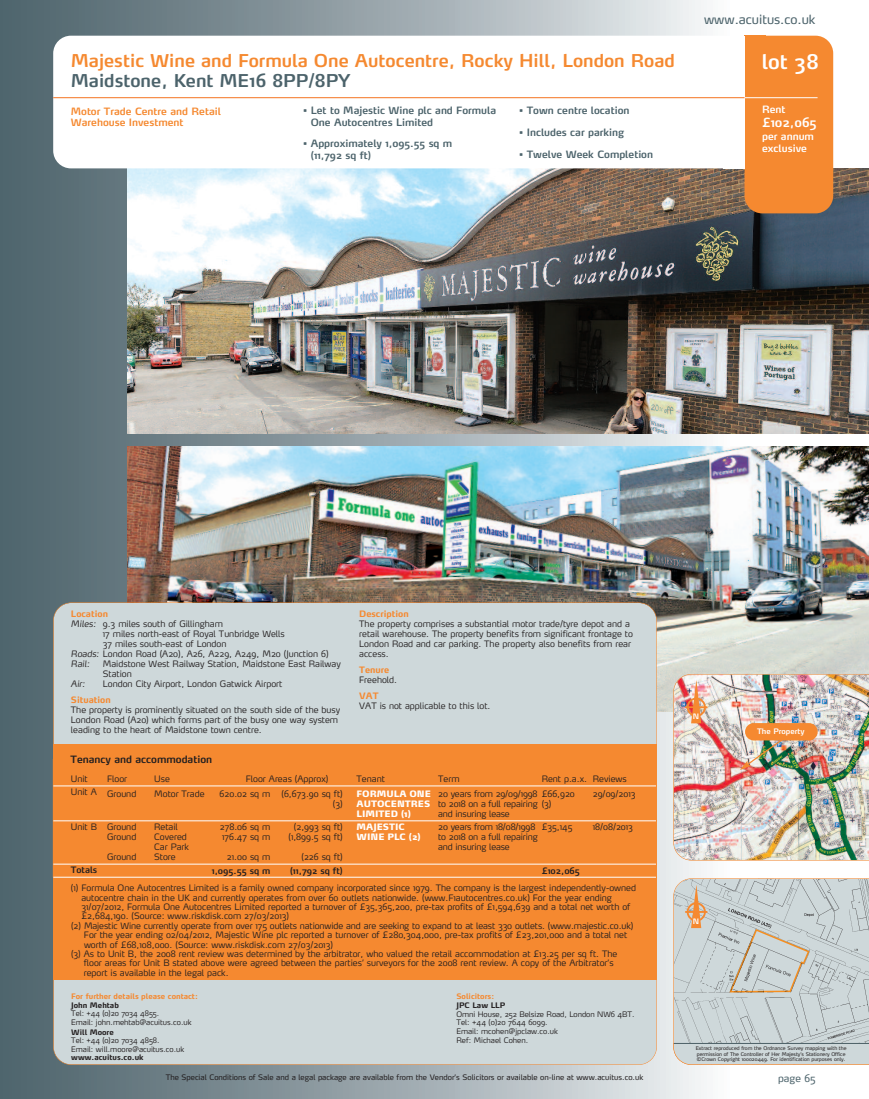
<style>
.page{position:relative;width:869px;height:1099px;background:#fff}
.page>*{position:absolute;margin:0;border:0;box-sizing:border-box;transform-origin:0 0}
.t1{font:600 20px "Max";color:#fff}
.t2{font:600 17.5px "Max";color:#f58930}
.t3{font:600 17.5px "Max";color:#4c636b}
.t4{font:12.5px "Max";color:#4c636b}
.t5{font:600 12.5px "Max";color:#fff}
.t6{font:600 10px/11.2px "Max";color:#4c636b}
.t7{font:600 10px/11.2px "Max";color:#f58930}
.t8{font:600 10px "Max";color:#231f20}
.t9{font:600 10px/12px "Max";color:#fff}
.t10{font:10px "Max";color:#4c636b}
.t11{font:300 8.75px/10px "Max";color:#231f20}
.t12{font:900 8.75px/10px "Max";color:#fff;text-align:justify}
.t13{font:700 8.75px "Max";color:#f58930}
.t14{font:600 8.75px "Max";color:#231f20}
.t15{font:italic 300 8.75px "Max";color:#231f20}
.t16{font:300 7.5px/8.8px "Max";color:#231f20}
.t17{font:7.5px "Max";color:#231f20}
.t18{font:700 7.5px "Max";color:#231f20}
.t19{font:700 7.5px "Max";color:#f58930}
.t20{font:600 7.5px "Max";color:#fff}
.t21{font:600 7.38px "Max";color:#fff}
.t22{font:5px/5.6px "Max";color:#231f20}
.s1{font-style:italic}
</style>
<div class="page">
<div style="left:0;top:0;width:733px;height:1098px;background:linear-gradient(to right,#475d66,#f2f1f1)"></div>
<img style="left:128px;top:168px;width:740px;height:265px">
<img style="left:128px;top:446px;width:740px;height:265px">
<div style="left:744px;top:36px;width:88px;height:177px;background:#f58930;border-radius:18px"></div>
<div style="left:744px;top:36px;width:21px;height:14px;background:#f58930"></div>
<div style="left:53px;top:36px;width:691px;height:132px;background:#fff;border-radius:18px"></div>
<hr style="left:735px;top:97px;width:82px;height:1px;background:#fff">
<div style="left:722px;top:36px;width:22px;height:132px;background:#fff"></div>
<hr style="left:53px;top:97px;width:691px;height:1px;background:#f47321">
<div style="left:54px;top:603px;width:602px;height:461px;background:#ced8da;border-radius:18px"></div>
<div style="left:53px;top:744px;width:603px;height:235px;background:#f58930"></div>
<hr style="left:53px;top:785px;width:602px;height:1px;background:#fff">
<hr style="left:53px;top:820px;width:602px;height:1px;background:#fff">
<hr style="left:53px;top:863px;width:602px;height:1px;background:#fff">
<hr style="left:53px;top:877px;width:602px;height:1px;background:#fff">
<svg style="left:673px;top:878px;width:195px;height:186px;background:#c9cfce"></svg>
<img style="left:673px;top:674px;width:195px;height:186px">
<h2 class="t2" style="left:71px;top:54px;width:605px">Majestic Wine and Formula One Autocentre, Rocky Hill, London Road</h2>
<h2 class="t3" style="left:71px;top:74px;width:281px">Maidstone, Kent ME16 8PP/8PY</h2>
<p class="t7" style="left:71px;top:106px;width:152px">Motor Trade Centre and Retail<br>Warehouse Investment</p>
<p class="t6" style="left:310px;top:106px;width:187px;text-indent:-7px">• Let to Majestic Wine plc and Formula<br>One Autocentres Limited</p>
<p class="t6" style="left:310px;top:139px;width:143px;text-indent:-7px">• Approximately 1,095.55 sq m (11,792 sq ft)</p>
<p class="t6" style="left:519px;top:106px;width:112px">• Town centre location</p>
<p class="t6" style="left:519px;top:128px;width:106px">• Includes car parking</p>
<p class="t6" style="left:519px;top:150px;width:135px">• Twelve Week Completion</p>
<h3 class="t4" style="left:703px;top:15px;width:113px">www.acuitus.co.uk</h3>
<h1 class="t1" style="left:761px;top:54px;width:58px">lot 38</h1>
<p class="t9" style="left:761px;top:105px;width:25px">Rent</p>
<h3 class="t5" style="left:761px;top:118px;width:56px">£102,065</h3>
<p class="t9" style="left:761px;top:132px;width:53px">per annum exclusive</p>
<p class="t13" style="left:71px;top:610px;width:38px">Location</p>
<p class="t11" style="left:71px;top:619px;width:153px"><span class="s1">Miles:</span> 9.3 miles south of Gillingham</p>
<p class="t11" style="left:103px;top:629px;width:183px">17 miles north-east of Royal Tunbridge Wells</p>
<p class="t11" style="left:103px;top:639px;width:125px">37 miles south-east of London</p>
<p class="t11" style="left:71px;top:649px;width:259px"><span class="s1">Roads:</span> London Road (A20), A26, A229, A249, M20 (Junction 6)</p>
<p class="t15" style="left:71px;top:660px;width:20px">Rail:</p>
<p class="t11" style="left:103px;top:659px;width:239px">Maidstone West Railway Station, Maidstone East Railway<br>Station</p>
<p class="t15" style="left:71px;top:680px;width:16px">Air:</p>
<p class="t11" style="left:103px;top:679px;width:181px">London City Airport, London Gatwick Airport</p>
<p class="t13" style="left:71px;top:696px;width:41px">Situation</p>
<p class="t11" style="left:71px;top:705px;width:271px">The property is prominently situated on the south side of the busy<br>London Road (A20) which forms part of the busy one way system leading to the heart of Maidstone town centre.</p>
<p class="t8" style="left:71px;top:756px;width:143px">Tenancy and accommodation</p>
<p class="t13" style="left:359px;top:610px;width:51px">Description</p>
<p class="t11" style="left:359px;top:619px;width:275px">The property comprises a substantial motor trade/tyre depot and a retail warehouse. The property benefits from significant frontage to London Road and car parking. The property also benefits from rear access.</p>
<p class="t13" style="left:359px;top:666px;width:31px">Tenure</p>
<p class="t11" style="left:359px;top:675px;width:39px">Freehold.</p>
<p class="t13" style="left:359px;top:692px;width:21px">VAT</p>
<p class="t11" style="left:359px;top:701px;width:133px">VAT is not applicable to this lot.</p>
<p class="t11" style="left:71px;top:774px;width:18px">Unit</p>
<p class="t11" style="left:107px;top:774px;width:22px">Floor</p>
<p class="t11" style="left:154px;top:774px;width:17px">Use</p>
<p class="t11" style="left:246px;top:774px;width:84px">Floor Areas (Approx)</p>
<p class="t11" style="left:356px;top:774px;width:30px">Tenant</p>
<p class="t11" style="left:438px;top:774px;width:23px">Term</p>
<p class="t11" style="left:541px;top:774px;width:87px">Rent p.a.x. Reviews</p>
<p class="t11" style="left:71px;top:789px;width:67px">Unit A Ground</p>
<p class="t11" style="left:154px;top:789px;width:52px">Motor Trade</p>
<p class="t11" style="left:219px;top:789px;width:52px">620.02 sq m</p>
<p class="t11" style="left:281px;top:789px;width:63px;text-align:right">(6,673.90 sq ft) (3)</p>
<p class="t12" style="left:356px;top:789px;width:76px">FORMULA ONE AUTOCENTRES LIMITED (1)</p>
<p class="t11" style="left:438px;top:789px;width:115px">20 years from 29/09/1998<br>to 2018 on a full repairing (3) and insuring lease</p>
<p class="t11" style="left:541px;top:789px;width:35px">£66,920</p>
<p class="t11" style="left:592px;top:789px;width:44px">29/09/2013</p>
<p class="t11" style="left:71px;top:822px;width:67px;text-align:right">Unit B Ground<br>Ground</p>
<p class="t11" style="left:107px;top:852px;width:31px">Ground</p>
<p class="t11" style="left:154px;top:822px;width:36px">Retail<br>Covered<br>Car Park<br>Store</p>
<p class="t11" style="left:220px;top:822px;width:52px">278.06 sq m<br>176.47 sq m</p>
<p class="t11" style="left:227px;top:852px;width:45px">21.00 sq m</p>
<p class="t11" style="left:288px;top:822px;width:56px;text-align:right">(2,993 sq ft) (1,899.5 sq ft)</p>
<p class="t11" style="left:301px;top:852px;width:43px">(226 sq ft)</p>
<p class="t12" style="left:356px;top:822px;width:66px">MAJESTIC<br>WINE PLC (2)</p>
<p class="t11" style="left:438px;top:822px;width:101px">20 years from 18/08/1998 to 2018 on a full repairing and insuring lease</p>
<p class="t11" style="left:541px;top:822px;width:32px">£35,145</p>
<p class="t11" style="left:592px;top:822px;width:41px">18/08/2013</p>
<p class="t14" style="left:71px;top:867px;width:28px">Totals</p>
<p class="t14" style="left:212px;top:867px;width:60px">1,095.55 sq m</p>
<p class="t14" style="left:290px;top:867px;width:54px">(11,792 sq ft)</p>
<p class="t14" style="left:541px;top:867px;width:40px">£102,065</p>
<p class="t11" style="left:71px;top:883px;width:566px">(1) Formula One Autocentres Limited is a family owned company incorporated since 1979. The company is the largest independently-owned</p>
<p class="t11" style="left:81px;top:893px;width:531px">autocentre chain in the UK and currently operates from over 60 outlets nationwide. (www.F1autocentres.co.uk) For the year ending</p>
<p class="t11" style="left:81px;top:902px;width:550px">31/07/2012, Formula One Autocentres Limited reported a turnover of £35,365,200, pre-tax profits of £1,594,639 and a total net worth of</p>
<p class="t11" style="left:81px;top:912px;width:209px">£2,684,190. (Source: www.riskdisk.com 27/03/2013)</p>
<p class="t11" style="left:71px;top:921px;width:563px">(2) Majestic Wine currently operate from over 175 outlets nationwide and are seeking to expand to at least 330 outlets. (www.majestic.co.uk)</p>
<p class="t11" style="left:84px;top:930px;width:544px">For the year ending 02/04/2012, Majestic Wine plc reported a turnover of £280,304,000, pre-tax profits of £23,201,000 and a total net</p>
<p class="t11" style="left:84px;top:940px;width:250px">worth of £68,108,000. (Source: www.riskdisk.com 27/03/2013)</p>
<p class="t11" style="left:71px;top:949px;width:547px">(3) As to Unit B, the 2008 rent review was determined by the arbitrator, who valued the retail accommodation at £13.25 per sq ft. The</p>
<p class="t11" style="left:84px;top:958px;width:531px">floor areas for Unit B stated above were agreed between the parties’ surveyors for the 2008 rent review. A copy of the Arbitrator’s</p>
<p class="t11" style="left:84px;top:968px;width:146px">report is available in the legal pack.</p>
<p class="t19" style="left:71px;top:993px;width:128px">For further details please contact:</p>
<p class="t18" style="left:71px;top:1002px;width:49px">John Mehtab</p>
<p class="t16" style="left:71px;top:1009px;width:122px">Tel: +44 (0)20 7034 4855.<br>Email: john.mehtab@acuitus.co.uk</p>
<p class="t18" style="left:71px;top:1029px;width:44px">Will Moore</p>
<p class="t16" style="left:71px;top:1036px;width:114px">Tel: +44 (0)20 7034 4858.<br>Email: will.moore@acuitus.co.uk</p>
<p class="t18" style="left:71px;top:1054px;width:74px">www.acuitus.co.uk</p>
<p class="t19" style="left:456px;top:993px;width:39px">Solicitors:</p>
<p class="t18" style="left:456px;top:1002px;width:50px">JPC Law LLP</p>
<p class="t16" style="left:456px;top:1010px;width:179px">Omni House, 252 Belsize Road, London NW6 4BT.<br>Tel: +44 (0)20 7644 6099.<br>Email: mcohen@jpclaw.co.uk<br>Ref: Michael Cohen.</p>
<p class="t17" style="left:166px;top:1073px;width:479px">The Special Conditions of Sale and a legal package are available from the Vendor’s Solicitors or available on-line at www.acuitus.co.uk</p>
<p class="t21" style="left:692px;top:713px;width:8px">N</p>
<p class="t20" style="left:756px;top:728px;width:49px">The Property</p>
<p class="t21" style="left:692px;top:918px;width:8px">N</p>
<p class="t22" style="left:695px;top:1045px;width:152px">Extract reproduced from the Ordnance Survey mapping with the permission of The Controller of Her Majesty’s Stationery Office ©Crown Copyright 100020449. For identification purposes only.</p>
<p class="t10" style="left:777px;top:1074px;width:39px">page 65</p>
</div>
